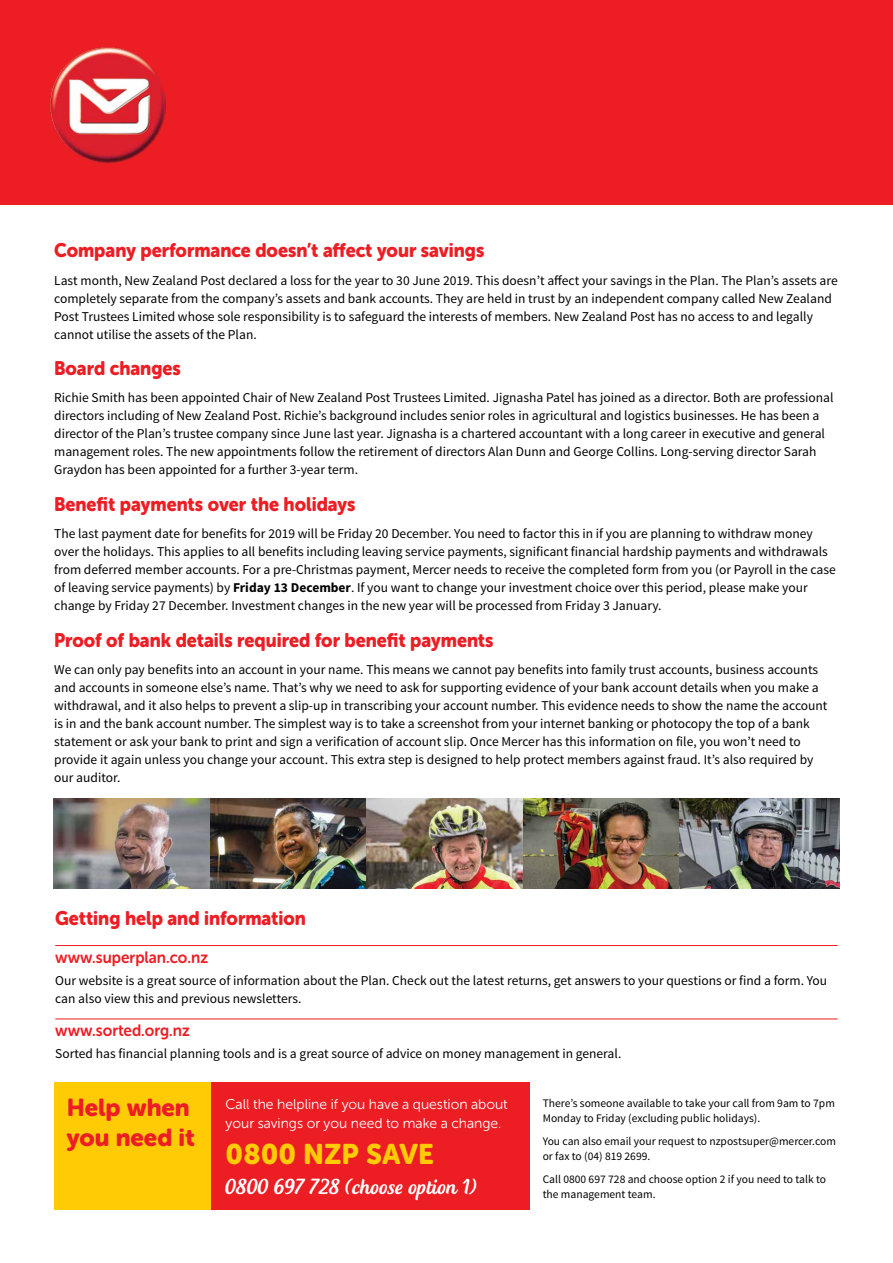
<style>
.page{position:relative;width:893px;height:1263px;background:#fff}
.page>*{position:absolute;margin:0;border:0;box-sizing:border-box;transform-origin:0 0}
.t1{font:28.95px "Creamy Script";color:#fff}
.t2{font:28.2px "Museo Sans Rounded 900";color:#ffcb05}
.t3{font:24.3px/29.5px "Museo Sans Rounded 900";color:#ed1d24}
.t4{font:19.5px "Museo Sans Rounded 900";color:#ed1d24;scale:.93 1}
.t5{font:16.5px "Museo Sans Rounded 700";color:#ed1d24;scale:.93 1}
.t6{font:14.1px/19.2px "Museo Sans Rounded 300";color:#fff}
.t7{font:13.5px/18px "Source Sans Pro";color:#000}
.t8{font:11.55px/15.5px "Source Sans Pro";color:#000}
.s1{font-weight:700}
</style>
<div class="page">
<hr style="left:55px;top:945px;width:783px;height:1px;background:#ed1d24">
<hr style="left:55px;top:1019px;width:783px;height:1px;background:#ed1d24">
<div style="left:210px;top:1082px;width:320px;height:127px;background:#ed1d24"></div>
<div style="left:54px;top:1082px;width:156px;height:127px;background:#ffcb05"></div>
<div style="left:0;top:0;width:893px;height:204px;background:#ed1d24"></div>
<img style="left:54px;top:799px;width:156px;height:89px">
<img style="left:210px;top:799px;width:157px;height:89px">
<img style="left:367px;top:799px;width:156px;height:89px">
<img style="left:523px;top:799px;width:157px;height:89px">
<img style="left:680px;top:799px;width:159px;height:89px">
<img style="left:50px;top:47px;width:116px;height:116px">
<h3 class="t4" style="left:54px;top:239px;width:464px">Company performance doesn’t affect your savings</h3>
<p class="t7" style="left:54px;top:271px;width:785px">Last month, New Zealand Post declared a loss for the year to 30 June 2019. This doesn’t affect your savings in the Plan. The Plan’s assets are completely separate from the company’s assets and bank accounts. They are held in trust by an independent company called New Zealand Post Trustees Limited whose sole responsibility is to safeguard the interests of members. New Zealand Post has no access to and legally cannot utilise the assets of the Plan.</p>
<h3 class="t4" style="left:54px;top:357px;width:138px">Board changes</h3>
<p class="t7" style="left:54px;top:389px;width:781px">Richie Smith has been appointed Chair of New Zealand Post Trustees Limited. Jignasha Patel has joined as a director. Both are professional directors including of New Zealand Post. Richie’s background includes senior roles in agricultural and logistics businesses. He has been a director of the Plan’s trustee company since June last year. Jignasha is a chartered accountant with a long career in executive and general management roles. The new appointments follow the retirement of directors Alan Dunn and George Collins. Long-serving director Sarah Graydon has been appointed for a further 3-year term.</p>
<h3 class="t4" style="left:54px;top:493px;width:325px">Benefit payments over the holidays</h3>
<p class="t7" style="left:54px;top:525px;width:783px">The last payment date for benefits for 2019 will be Friday 20 December. You need to factor this in if you are planning to withdraw money over the holidays. This applies to all benefits including leaving service payments, significant financial hardship payments and withdrawals from deferred member accounts. For a pre-Christmas payment, Mercer needs to receive the completed form from you (or Payroll in the case of leaving service payments) by <span class="s1">Friday 13 December</span>. If you want to change your investment choice over this period, please make your change by Friday 27 December. Investment changes in the new year will be processed from Friday 3 January.</p>
<h3 class="t4" style="left:54px;top:629px;width:474px">Proof of bank details required for benefit payments</h3>
<p class="t7" style="left:54px;top:661px;width:775px">We can only pay benefits into an account in your name. This means we cannot pay benefits into family trust accounts, business accounts and accounts in someone else’s name. That’s why we need to ask for supporting evidence of your bank account details when you make a withdrawal, and it also helps to prevent a slip-up in transcribing your account number. This evidence needs to show the name the account is in and the bank account number. The simplest way is to take a screenshot from your internet banking or photocopy the top of a bank statement or ask your bank to print and sign a verification of account slip. Once Mercer has this information on file, you won’t need to provide it again unless you change your account. This extra step is designed to help protect members against fraud. It’s also required by our auditor.</p>
<h3 class="t4" style="left:55px;top:907px;width:271px">Getting help and information</h3>
<p class="t5" style="left:55px;top:948px;width:166px">www.superplan.co.nz</p>
<p class="t7" style="left:55px;top:972px;width:773px">Our website is a great source of information about the Plan. Check out the latest returns, get answers to your questions or find a form. You can also view this and previous newsletters.</p>
<p class="t5" style="left:55px;top:1021px;width:146px">www.sorted.org.nz</p>
<p class="t7" style="left:55px;top:1045px;width:568px">Sorted has financial planning tools and is a great source of advice on money management in general.</p>
<h3 class="t3" style="left:67px;top:1093px;width:130px">Help when you need it</h3>
<p class="t6" style="left:226px;top:1094px;width:284px">Call the helpline if you have a question about your savings or you need to make a change.</p>
<p class="t8" style="left:543px;top:1095px;width:294px">There’s someone available to take your call from 9am to 7pm<br>Monday to Friday (excluding public holidays).</p>
<p class="t8" style="left:543px;top:1133px;width:295px">You can also email your request to nzpostsuper@mercer.com or fax to (04) 819 2699.</p>
<p class="t8" style="left:543px;top:1171px;width:285px">Call 0800 697 728 and choose option 2 if you need to talk to the management team.</p>
<h2 class="t2" style="left:226px;top:1138px;width:210px">0800 NZP SAVE</h2>
<h1 class="t1" style="left:226px;top:1172px;width:254px">0800 697 728 (choose option 1)</h1>
</div>
